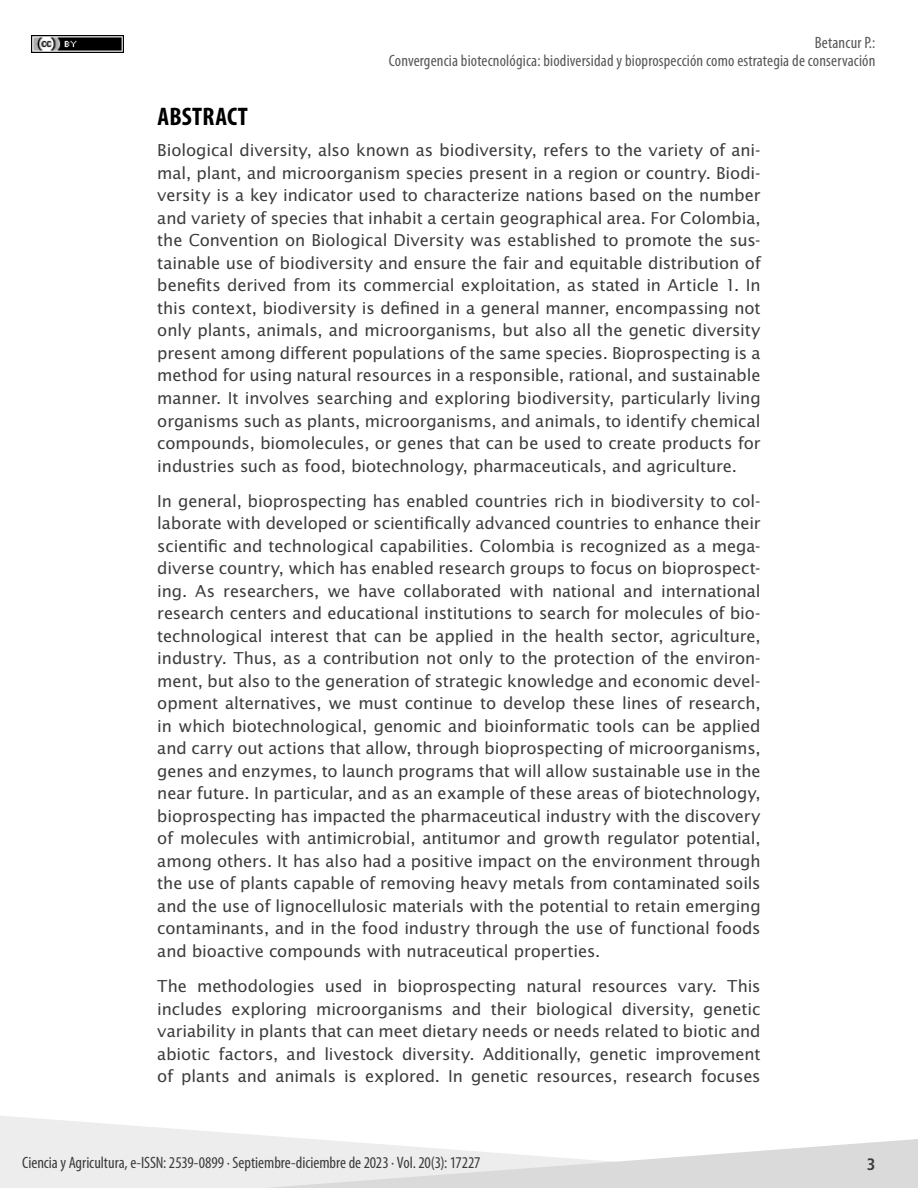
<style>
.page{position:relative;width:918px;height:1188px;background:#fff}
.page>*{position:absolute;margin:0;border:0;box-sizing:border-box;transform-origin:0 0}
.t1{font:700 condensed 25.5px "Myriad Pro";letter-spacing:.01em;color:#000}
.t2{font:16.5px/22.5px "Lucida Sans Std";letter-spacing:-.01em;color:#3c3c3b;text-align:justify}
.t3{font:condensed 16.5px/18px "Myriad Pro";letter-spacing:.01em;color:#575756;text-align:right}
.t4{font:condensed 16.5px "Myriad Pro";letter-spacing:-.005em;color:#3c3c3b}
.t5{font:700 condensed 16.5px "Frutiger LT Std";color:#3c3c3b}
</style>
<div class="page">
<img style="left:31px;top:36px;width:92px;height:17px">
<svg style="left:0;top:1116px;width:305px;height:72px;fill:#ededed"></svg>
<svg style="left:269px;top:1139px;width:649px;height:49px"></svg>
<p class="t3" style="left:389px;top:33px;width:488px">Betancur P.:<br>Convergencia biotecnológica: biodiversidad y bioprospección como estrategia de conservación</p>
<h1 class="t1" style="left:158px;top:101px;width:92px">ABSTRACT</h1>
<p class="t2" style="left:157px;top:140px;width:605px">Biological diversity, also known as biodiversity, refers to the variety of ani&shy;mal, plant, and microorganism species present in a region or country. Biodi&shy;versity is a key indicator used to characterize nations based on the number and variety of species that inhabit a certain geographical area. For Colombia, the Convention on Biological Diversity was established to promote the sus&shy;tainable use of biodiversity and ensure the fair and equitable distribution of benefits derived from its commercial exploitation, as stated in Article 1. In this context, biodiversity is defined in a general manner, encompassing not only plants, animals, and microorganisms, but also all the genetic diversity present among different populations of the same species. Bioprospecting is a method for using natural resources in a responsible, rational, and sustainable manner. It involves searching and exploring biodiversity, particularly living organisms such as plants, microorganisms, and animals, to identify chemical compounds, biomolecules, or genes that can be used to create products for industries such as food, biotechnology, pharmaceuticals, and agriculture.</p>
<p class="t2" style="left:157px;top:490px;width:605px">In general, bioprospecting has enabled countries rich in biodiversity to col&shy;laborate with developed or scientifically advanced countries to enhance their scientific and technological capabilities. Colombia is recognized as a mega&shy;diverse country, which has enabled research groups to focus on bioprospect&shy;ing. As researchers, we have collaborated with national and international research centers and educational institutions to search for molecules of bio&shy;technological interest that can be applied in the health sector, agriculture, industry. Thus, as a contribution not only to the protection of the environ&shy;ment, but also to the generation of strategic knowledge and economic devel&shy;opment alternatives, we must continue to develop these lines of research, in which biotechnological, genomic and bioinformatic tools can be applied and carry out actions that allow, through bioprospecting of microorganisms, genes and enzymes, to launch programs that will allow sustainable use in the near future. In particular, and as an example of these areas of biotechnology, bioprospecting has impacted the pharmaceutical industry with the discovery of molecules with antimicrobial, antitumor and growth regulator potential, among others. It has also had a positive impact on the environment through the use of plants capable of removing heavy metals from contaminated soils and the use of lignocellulosic materials with the potential to retain emerging contaminants, and in the food industry through the use of functional foods and bioactive compounds with nutraceutical properties.</p>
<p class="t2" style="left:157px;top:975px;width:605px">The methodologies used in bioprospecting natural resources vary. This includes exploring microorganisms and their biological diversity, genetic variability in plants that can meet dietary needs or needs related to biotic and abiotic factors, and livestock diversity. Additionally, genetic improvement of plants and animals is explored. In genetic resources, research focuses</p>
<p class="t4" style="left:22px;top:1153px;width:460px">Ciencia y Agricultura, e-ISSN: 2539-0899 ∙ Septiembre-diciembre de 2023 ∙ Vol. 20(3): 17227</p>
<p class="t5" style="left:867px;top:1154px;width:10px">3</p>
</div>
